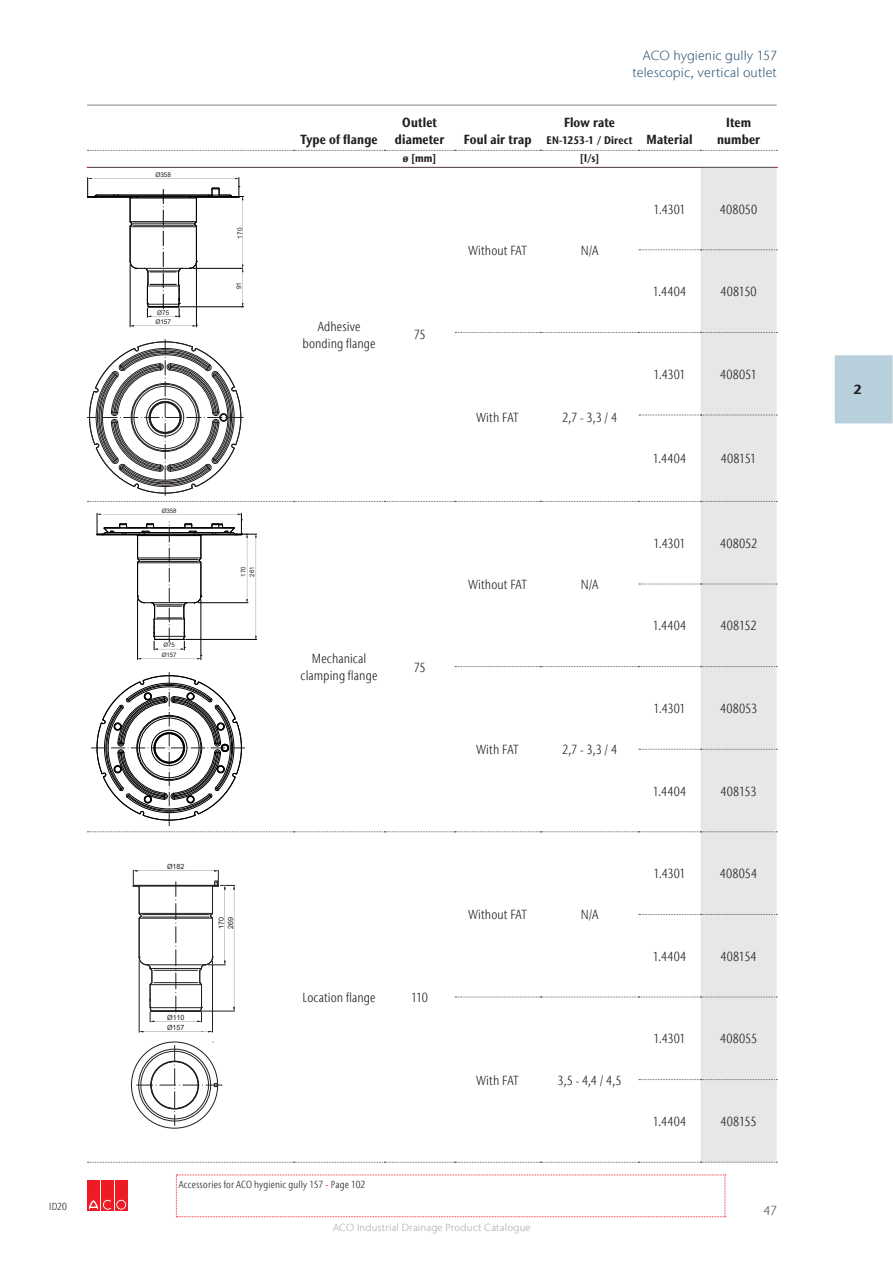
<style>
.page{position:relative;width:893px;height:1263px;background:#fff}
.page>*{position:absolute;margin:0;border:0;box-sizing:border-box;transform-origin:0 0}
.t1{font:300 condensed 13.05px/17.4px "Stone Sans IIITC Com";letter-spacing:.01em;color:#231f20;text-align:center}
.t2{font:700 condensed 13.05px/17.4px "Stone Sans IIITC Com";letter-spacing:.01em;color:#231f20;text-align:center}
.t3{font:300 13.05px/17.4px "Stone Sans IIITC Com";letter-spacing:.01em;color:#345875;text-align:right}
.t4{font:300 13.05px "Stone Sans IIITC Com";color:#58595b}
.t5{font:700 13.05px "Stone Sans IIITC Com";color:#231f20}
.t6{font:700 condensed 10.95px "Stone Sans IIITC Com";letter-spacing:.015em;color:#231f20}
.t7{font:300 condensed 10.2px "Stone Sans IIITC Com";letter-spacing:.015em;color:#231f20}
.t8{font:300 10.2px "Stone Sans IIITC Com";letter-spacing:.02em;color:#a7a9ac}
.t9{font:7.2px/9.1px "Arial";color:#231f20}
.t10{font:6.45px/9.6px "Arial";color:#231f20}
.t11{font:6.15px/9.6px "Arial";color:#231f20}
.s1{font-size:13.05px}
.s2{font-weight:500;font-stretch:normal;color:#ed1c24}
</style>
<div class="page">
<div style="left:87px;top:1180px;width:13px;height:31px;background:#ed1c24"></div>
<div style="left:101px;top:1180px;width:13px;height:31px;background:#ed1c24"></div>
<svg style="left:88px;top:1199px;width:23px;height:11px"></svg>
<div style="left:115px;top:1180px;width:13px;height:31px;background:#ed1c24"></div>
<div style="left:116px;top:1199px;width:11px;height:11px;border:1px solid #ed1c24;border-radius:50%"></div>
<div style="left:118px;top:1201px;width:7px;height:7px;border:1px solid #ed1c24;border-radius:50%"></div>
<svg style="left:176px;top:1174px;width:550px;height:44px"></svg>
<div style="left:700px;top:168px;width:77px;height:994px;background:#e6e7e8"></div>
<hr style="left:87px;top:105px;width:690px;height:1px;background:#808285">
<svg style="left:87px;top:150px;width:690px;height:1px"></svg>
<svg style="left:639px;top:249px;width:138px;height:1px"></svg>
<svg style="left:455px;top:332px;width:322px;height:1px"></svg>
<svg style="left:639px;top:415px;width:138px;height:1px"></svg>
<svg style="left:87px;top:501px;width:690px;height:1px"></svg>
<svg style="left:639px;top:584px;width:138px;height:1px"></svg>
<svg style="left:639px;top:914px;width:138px;height:1px"></svg>
<svg style="left:455px;top:997px;width:322px;height:1px"></svg>
<svg style="left:639px;top:1079px;width:138px;height:1px"></svg>
<svg style="left:87px;top:1162px;width:690px;height:1px"></svg>
<hr style="left:87px;top:167px;width:690px;height:1px;background:#58595b">
<hr style="left:130px;top:265px;width:1px;height:62px;background:#000">
<hr style="left:196px;top:265px;width:1px;height:62px;background:#000">
<svg style="left:130px;top:325px;width:67px;height:2px"></svg>
<svg style="left:87px;top:340px;width:156px;height:155px"></svg>
<div style="left:220px;top:414px;width:7px;height:7px;border:1px solid #231f20;border-radius:50%"></div>
<div style="left:150px;top:402px;width:30px;height:31px;border:1px solid #231f20;border-radius:50%"></div>
<svg style="left:87px;top:178px;width:157px;height:139px"></svg>
<hr style="left:130px;top:226px;width:67px;height:1px;background:#231f20">
<hr style="left:130px;top:221px;width:67px;height:1px;background:#231f20">
<hr style="left:148px;top:271px;width:31px;height:1px;background:#231f20">
<hr style="left:148px;top:286px;width:31px;height:1px;background:#231f20">
<hr style="left:148px;top:304px;width:31px;height:1px;background:#231f20">
<hr style="left:133px;top:223px;width:61px;height:1px;background:#000">
<hr style="left:133px;top:225px;width:61px;height:1px;background:#000">
<hr style="left:144px;top:268px;width:38px;height:1px;background:#231f20">
<svg style="left:87px;top:666px;width:690px;height:166px"></svg>
<svg style="left:97px;top:513px;width:160px;height:147px"></svg>
<hr style="left:151px;top:602px;width:36px;height:1px;background:#000">
<hr style="left:138px;top:563px;width:63px;height:1px;background:#231f20">
<hr style="left:138px;top:558px;width:63px;height:1px;background:#231f20">
<hr style="left:154px;top:605px;width:30px;height:1px;background:#231f20">
<hr style="left:154px;top:619px;width:30px;height:1px;background:#231f20">
<hr style="left:154px;top:636px;width:30px;height:1px;background:#231f20">
<hr style="left:141px;top:559px;width:57px;height:1px;background:#000">
<hr style="left:141px;top:561px;width:57px;height:1px;background:#000">
<hr style="left:139px;top:961px;width:1px;height:71px;background:#231f20">
<hr style="left:212px;top:961px;width:1px;height:71px;background:#231f20">
<svg style="left:139px;top:1031px;width:73px;height:2px"></svg>
<svg style="left:133px;top:870px;width:102px;height:152px"></svg>
<svg style="left:135px;top:1042px;width:87px;height:83px"></svg>
<div style="left:835px;top:355px;width:57px;height:68px;background:#b8d0dc"></div>
<p class="t7" style="left:49px;top:1199px;width:19px">ID20</p>
<p class="t10" style="left:155px;top:171px;width:17px">Ø358</p>
<p class="t10" style="left:155px;top:308px;width:17px">Ø75<br>Ø157</p>
<p class="t10" style="left:236px;top:239px;width:12px;rotate:-90deg">170</p>
<p class="t10" style="left:235px;top:289px;width:9px;rotate:-90deg">91</p>
<p class="t11" style="left:162px;top:506px;width:16px">Ø358</p>
<p class="t11" style="left:162px;top:641px;width:16px">Ø75<br>Ø157</p>
<p class="t11" style="left:239px;top:577px;width:12px;line-height:8.9px;rotate:-90deg">170<br>261</p>
<p class="t9" style="left:167px;top:862px;width:19px">Ø182</p>
<p class="t9" style="left:167px;top:1013px;width:19px">Ø110</p>
<p class="t9" style="left:167px;top:1023px;width:19px">Ø157</p>
<p class="t9" style="left:217px;top:929px;width:13px;rotate:-90deg">170<br>269</p>
<p class="t2" style="left:300px;top:131px;width:79px">Type of flange</p>
<p class="t2" style="left:395px;top:114px;width:51px">Outlet diameter</p>
<p class="t2" style="left:464px;top:131px;width:69px">Foul air trap</p>
<p class="t3" style="left:632px;top:46px;width:146px">ACO hygienic gully 157 telescopic, vertical outlet</p>
<p class="t2" style="left:564px;top:114px;width:52px">Flow rate</p>
<p class="t6" style="left:547px;top:133px;width:147px">EN-1253-1 / Direct <span class="s1">Material</span></p>
<p class="t2" style="left:717px;top:114px;width:45px">Item number</p>
<p class="t6" style="left:403px;top:151px;width:35px">ø [mm]</p>
<p class="t6" style="left:580px;top:151px;width:21px">[l/s]</p>
<p class="t1" style="left:468px;top:242px;width:60px">Without FAT</p>
<p class="t1" style="left:581px;top:242px;width:19px">N/A</p>
<p class="t1" style="left:653px;top:200px;width:34px">1.4301</p>
<p class="t1" style="left:720px;top:200px;width:39px">408050</p>
<p class="t1" style="left:653px;top:283px;width:35px">1.4404</p>
<p class="t1" style="left:720px;top:283px;width:38px">408150</p>
<p class="t1" style="left:302px;top:318px;width:75px">Adhesive bonding flange</p>
<p class="t1" style="left:414px;top:326px;width:13px">75</p>
<p class="t1" style="left:301px;top:650px;width:78px">Mechanical clamping flange</p>
<p class="t1" style="left:414px;top:659px;width:13px">75</p>
<p class="t1" style="left:302px;top:989px;width:75px">Location flange</p>
<p class="t1" style="left:411px;top:989px;width:18px">110</p>
<p class="t1" style="left:476px;top:409px;width:44px">With FAT</p>
<p class="t1" style="left:562px;top:409px;width:57px">2,7 - 3,3 / 4</p>
<p class="t1" style="left:468px;top:576px;width:60px">Without FAT</p>
<p class="t1" style="left:581px;top:576px;width:19px">N/A</p>
<p class="t1" style="left:476px;top:741px;width:44px">With FAT</p>
<p class="t1" style="left:562px;top:741px;width:57px">2,7 - 3,3 / 4</p>
<p class="t1" style="left:468px;top:906px;width:60px">Without FAT</p>
<p class="t1" style="left:581px;top:906px;width:19px">N/A</p>
<p class="t1" style="left:476px;top:1072px;width:44px">With FAT</p>
<p class="t1" style="left:557px;top:1072px;width:66px">3,5 - 4,4 / 4,5</p>
<p class="t1" style="left:653px;top:366px;width:34px">1.4301</p>
<p class="t1" style="left:720px;top:366px;width:38px">408051</p>
<p class="t1" style="left:653px;top:450px;width:35px">1.4404</p>
<p class="t1" style="left:721px;top:450px;width:37px">408151</p>
<p class="t1" style="left:653px;top:535px;width:34px">1.4301</p>
<p class="t1" style="left:720px;top:535px;width:39px">408052</p>
<p class="t1" style="left:653px;top:617px;width:35px">1.4404</p>
<p class="t1" style="left:720px;top:617px;width:37px">408152</p>
<p class="t1" style="left:653px;top:700px;width:34px">1.4301</p>
<p class="t1" style="left:720px;top:700px;width:39px">408053</p>
<p class="t1" style="left:653px;top:782px;width:35px">1.4404</p>
<p class="t1" style="left:720px;top:782px;width:37px">408153</p>
<p class="t1" style="left:653px;top:865px;width:34px">1.4301</p>
<p class="t1" style="left:720px;top:865px;width:39px">408054</p>
<p class="t1" style="left:653px;top:948px;width:35px">1.4404</p>
<p class="t1" style="left:720px;top:948px;width:38px">408154</p>
<p class="t1" style="left:653px;top:1030px;width:34px">1.4301</p>
<p class="t1" style="left:720px;top:1030px;width:39px">408055</p>
<p class="t1" style="left:653px;top:1113px;width:35px">1.4404</p>
<p class="t1" style="left:720px;top:1113px;width:38px">408155</p>
<p class="t7" style="left:179px;top:1177px;width:188px">Accessories for ACO hygienic gully 157 <span class="s2">-</span> Page 102</p>
<p class="t8" style="left:333px;top:1221px;width:199px">ACO Industrial Drainage Product Catalogue</p>
<p class="t4" style="left:763px;top:1202px;width:15px">47</p>
<p class="t5" style="left:853px;top:381px;width:10px">2</p>
</div>
